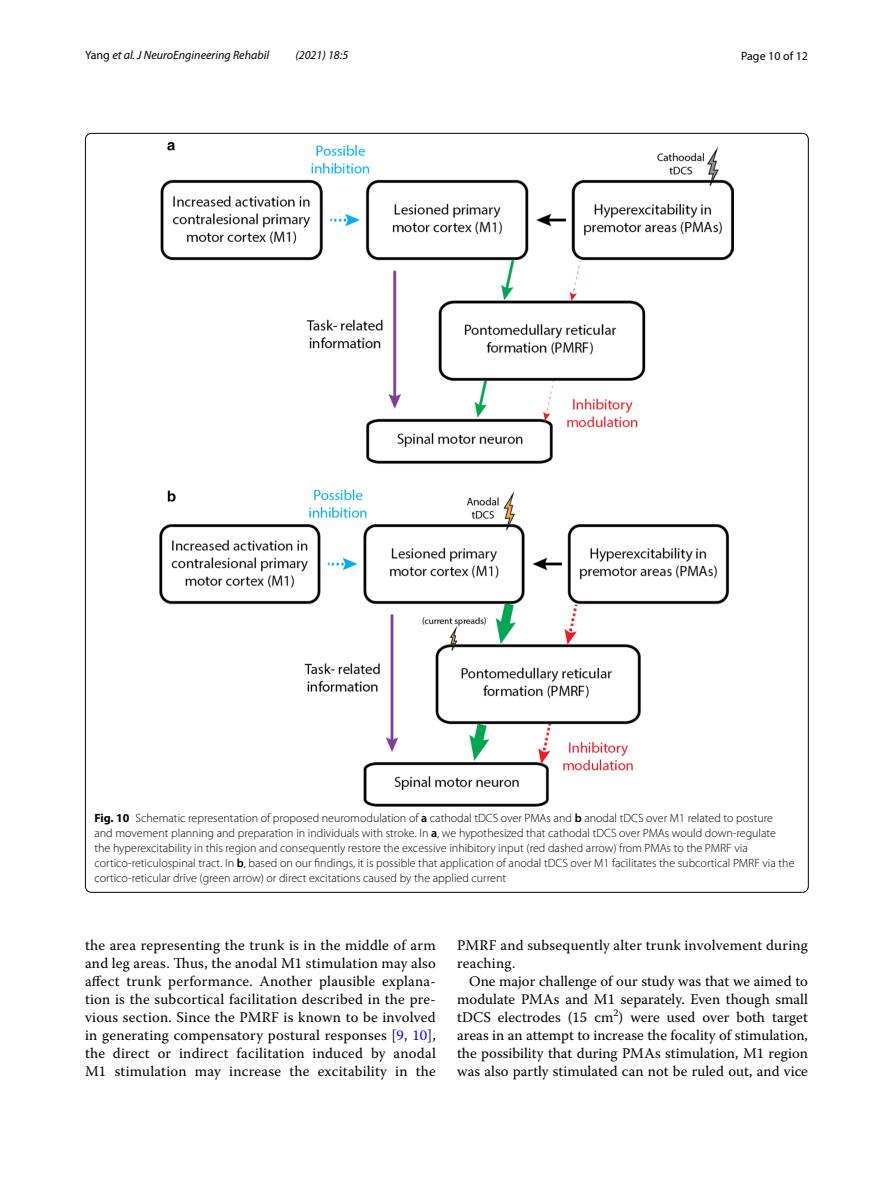
<style>
.page{position:relative;width:893px;height:1187px;background:#fff}
.page>*{position:absolute;margin:0;border:0;box-sizing:border-box;transform-origin:0 0}
.t1{font:14.7px/18px "Warnock Pro";letter-spacing:.015em;color:#000;text-align:justify}
.t2{font:300 12px/15px "Myriad Pro";color:#000}
.t3{font:italic 12px "Myriad Pro";color:#000}
.t4{font:12px "Myriad Pro";color:#000}
.s1{font-style:normal}
.s2{font-weight:700}
.s3{font-weight:600}
.s4{color:#00f}
</style>
<div class="page">
<img style="left:160px;top:142px;width:574px;height:664px">
<p class="t3" style="left:85px;top:48px;width:186px"><span class="s1">Yang</span> et al. J NeuroEngineering Rehabil</p>
<p class="t3" style="left:295px;top:48px;width:54px">(2021) 18:5</p>
<p class="t4" style="left:741px;top:48px;width:68px">Page 10 of 12</p>
<p class="t2" style="left:94px;top:810px;width:702px"><span class="s2">Fig. 10</span> Schematic representation of proposed neuromodulation of <span class="s3">a</span> cathodal tDCS over PMAs and <span class="s3">b</span> anodal tDCS over M1 related to posture<br>and movement planning and preparation in individuals with stroke. In <span class="s3">a</span>, we hypothesized that cathodal tDCS over PMAs would down-regulate the hyperexcitability in this region and consequently restore the excessive inhibitory input (red dashed arrow) from PMAs to the PMRF via cortico-reticulospinal tract. In <span class="s3">b</span>, based on our findings, it is possible that application of anodal tDCS over M1 facilitates the subcortical PMRF via the cortico-reticular drive (green arrow) or direct excitations caused by the applied current</p>
<p class="t1" style="left:85px;top:935px;width:352px">the area representing the trunk is in the middle of arm and leg areas. Thus, the anodal M1 stimulation may also affect trunk performance. Another plausible explana&shy;tion is the subcortical facilitation described in the pre&shy;vious section. Since the PMRF is known to be involved in generating compensatory postural responses [<span class="s4">9</span>, <span class="s4">10</span>], the direct or indirect facilitation induced by anodal M1 stimulation may increase the excitability in the</p>
<p class="t1" style="left:457px;top:935px;width:352px">PMRF and subsequently alter trunk involvement during reaching.</p>
<p class="t1" style="left:457px;top:971px;width:352px;text-indent:12px">One major challenge of our study was that we aimed to modulate PMAs and M1 separately. Even though small tDCS electrodes (15 cm<sup>2</sup>) were used over both target areas in an attempt to increase the focality of stimulation, the possibility that during PMAs stimulation, M1 region was also partly stimulated can not be ruled out, and vice</p>
</div>
